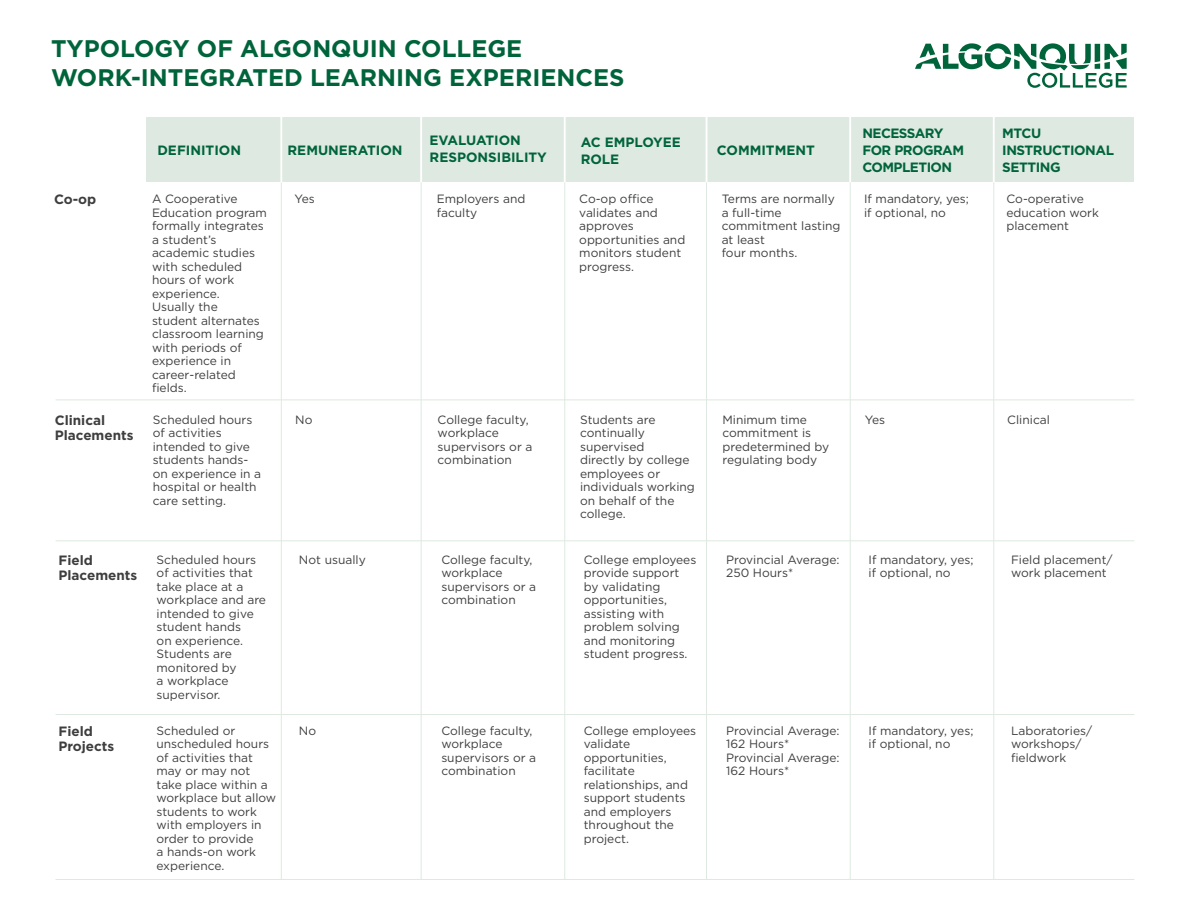
<style>
.page{position:relative;width:1188px;height:918px;background:#fff}
.page>*{position:absolute;margin:0;border:0;box-sizing:border-box;transform-origin:0 0}
.t1{font:700 24px/28.8px "Gotham";color:#00643b}
.t2{font:700 13.5px/16.8px "Gotham";color:#00643b}
.t3{font:700 13.5px/15px "Gotham";color:#3e3e3f}
.t4{font:700 13.5px/16.8px "Gotham";letter-spacing:-.04em;color:#00643b}
.t5{font:700 13.5px/16.8px "Gotham";letter-spacing:-.02em;color:#00643b}
.t6{font:12px/13.5px "Gotham";color:#3e3e3f}
</style>
<div class="page">
<div style="left:146px;top:118px;width:988px;height:64px;background:#dee9e1"></div>
<hr style="left:280px;top:107px;width:2px;height:83px;background:#fff">
<hr style="left:420px;top:108px;width:2px;height:84px;background:#fff">
<hr style="left:564px;top:106px;width:2px;height:84px;background:#fff">
<hr style="left:706px;top:106px;width:1px;height:84px;background:#fff">
<hr style="left:849px;top:107px;width:2px;height:83px;background:#fff">
<hr style="left:993px;top:108px;width:2px;height:84px;background:#fff">
<hr style="left:281px;top:182px;width:1px;height:698px;background:#dee9e1">
<hr style="left:421px;top:182px;width:1px;height:698px;background:#dee9e1">
<hr style="left:564px;top:182px;width:1px;height:698px;background:#dee9e1">
<hr style="left:706px;top:182px;width:1px;height:698px;background:#dee9e1">
<hr style="left:850px;top:182px;width:1px;height:698px;background:#dee9e1">
<hr style="left:993px;top:182px;width:1px;height:698px;background:#dee9e1">
<hr style="left:56px;top:399px;width:1078px;height:1px;background:#dee9e1">
<hr style="left:56px;top:540px;width:1078px;height:1px;background:#dee9e1">
<hr style="left:56px;top:714px;width:1078px;height:1px;background:#dee9e1">
<svg style="left:915px;top:43px;width:212px;height:45px"></svg>
<hr style="left:56px;top:879px;width:1078px;height:1px;background:#dee9e1">
<h1 class="t1" style="left:51px;top:34px;width:575px">TYPOLOGY OF ALGONQUIN COLLEGE<br>WORK-INTEGRATED LEARNING EXPERIENCES</h1>
<p class="t2" style="left:157px;top:142px;width:85px">DEFINITION</p>
<p class="t2" style="left:288px;top:142px;width:117px">REMUNERATION</p>
<p class="t2" style="left:430px;top:132px;width:119px">EVALUATION<br>RESPONSIBILITY</p>
<p class="t2" style="left:581px;top:134px;width:102px">AC EMPLOYEE<br>ROLE</p>
<p class="t2" style="left:717px;top:142px;width:100px">COMMITMENT</p>
<p class="t4" style="left:862px;top:125px;width:103px">NECESSARY<br>FOR PROGRAM<br>COMPLETION</p>
<p class="t5" style="left:1002px;top:125px;width:113px">MTCU<br>INSTRUCTIONAL<br>SETTING</p>
<p class="t3" style="left:54px;top:192px;width:44px">Co-op</p>
<p class="t6" style="left:152px;top:192px;width:116px">A Cooperative<br>Education program formally integrates a student’s academic studies with scheduled hours of work experience.<br>Usually the<br>student alternates classroom learning with periods of experience in career-related fields.</p>
<p class="t6" style="left:294px;top:192px;width:22px">Yes</p>
<p class="t6" style="left:437px;top:192px;width:90px">Employers and faculty</p>
<p class="t6" style="left:579px;top:192px;width:108px">Co-op office validates and approves opportunities and monitors student progress.</p>
<p class="t6" style="left:722px;top:192px;width:120px">Terms are normally a full-time commitment lasting at least<br>four months.</p>
<p class="t6" style="left:864px;top:192px;width:106px">If mandatory, yes; if optional, no</p>
<p class="t6" style="left:1007px;top:192px;width:94px">Co-operative education work placement</p>
<p class="t6" style="left:153px;top:413px;width:110px">Scheduled hours of activities intended to give students hands&shy;on experience in a hospital or health care setting.</p>
<p class="t6" style="left:295px;top:413px;width:19px">No</p>
<p class="t6" style="left:438px;top:413px;width:96px">College faculty, workplace supervisors or a combination</p>
<p class="t6" style="left:580px;top:413px;width:116px">Students are continually supervised<br>directly by college employees or individuals working on behalf of the college.</p>
<p class="t6" style="left:722px;top:413px;width:108px">Minimum time commitment is predetermined by regulating body</p>
<p class="t3" style="left:55px;top:413px;width:52px">Clinical</p>
<p class="t6" style="left:865px;top:413px;width:22px">Yes</p>
<p class="t6" style="left:1007px;top:413px;width:44px">Clinical</p>
<p class="t3" style="left:55px;top:428px;width:80px">Placements</p>
<p class="t3" style="left:59px;top:552px;width:80px">Field<br>Placements</p>
<p class="t3" style="left:58px;top:724px;width:57px">Field<br>Projects</p>
<p class="t6" style="left:157px;top:552px;width:111px">Scheduled hours of activities that take place at a workplace and are intended to give student hands<br>on experience.<br>Students are monitored by<br>a workplace supervisor.</p>
<p class="t6" style="left:299px;top:552px;width:68px">Not usually</p>
<p class="t6" style="left:441px;top:552px;width:96px">College faculty, workplace supervisors or a combination</p>
<p class="t6" style="left:584px;top:552px;width:114px">College employees provide support by validating opportunities, assisting with problem solving and monitoring student progress.</p>
<p class="t6" style="left:726px;top:552px;width:115px">Provincial Average:<br>250 Hours*</p>
<p class="t6" style="left:869px;top:552px;width:106px">If mandatory, yes; if optional, no</p>
<p class="t6" style="left:1011px;top:552px;width:103px">Field placement/ work placement</p>
<p class="t6" style="left:157px;top:724px;width:121px">Scheduled or unscheduled hours of activities that may or may not take place within a workplace but allow students to work with employers in order to provide<br>a hands-on work experience.</p>
<p class="t6" style="left:299px;top:724px;width:19px">No</p>
<p class="t6" style="left:441px;top:724px;width:96px">College faculty, workplace supervisors or a combination</p>
<p class="t6" style="left:584px;top:724px;width:114px">College employees validate opportunities, facilitate relationships, and support students and employers throughout the project.</p>
<p class="t6" style="left:726px;top:724px;width:115px">Provincial Average:<br>162 Hours*<br>Provincial Average:<br>162 Hours*</p>
<p class="t6" style="left:869px;top:724px;width:106px">If mandatory, yes; if optional, no</p>
<p class="t6" style="left:1011px;top:724px;width:83px">Laboratories/ workshops/ fieldwork</p>
</div>
